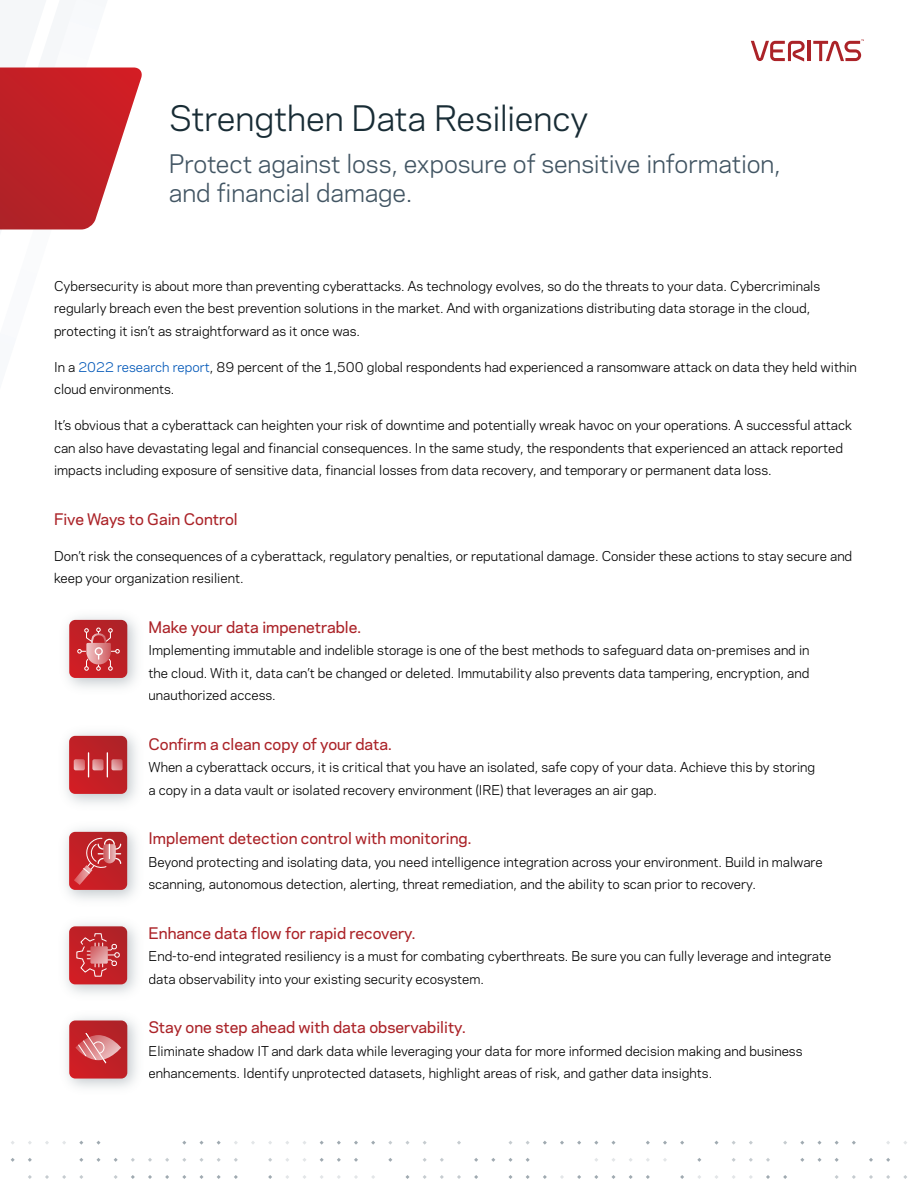
<style>
.page{position:relative;width:918px;height:1188px;background:#fff}
.page>*{position:absolute;margin:0;border:0;box-sizing:border-box;transform-origin:0 0}
.t1{font:33px "Polaris";letter-spacing:-.005em;color:#182c35}
.t2{font:24px/28.8px "Polaris";letter-spacing:-.005em;color:#425563}
.Paragraph_Title{font:500 15px "Polaris";color:#ab2328}
.Paragraph_Title-2{font:12.75px/22.5px "Polaris";color:#000}
.Body_Copy{font:12.75px/22.5px "Polaris";color:#000}
.s1{color:#0057b8}
</style>
<div class="page">
<hr style="left:808px;top:41px;width:3px;height:20px;background:#ab2328">
<svg style="left:751px;top:41px;width:54px;height:21px"></svg>
<svg style="left:813px;top:39px;width:51px;height:22px"></svg>
<svg style="left:0;top:67px;width:142px;height:163px"></svg>
<svg style="left:783px;top:1175px;width:4px;height:4px"></svg>
<svg style="left:766px;top:1158px;width:4px;height:4px"></svg>
<svg style="left:766px;top:1175px;width:4px;height:4px"></svg>
<svg style="left:749px;top:1158px;width:4px;height:4px"></svg>
<svg style="left:714px;top:1141px;width:5px;height:4px"></svg>
<svg style="left:697px;top:1158px;width:4px;height:4px"></svg>
<svg style="left:680px;top:1141px;width:4px;height:4px"></svg>
<svg style="left:680px;top:1175px;width:4px;height:4px"></svg>
<svg style="left:663px;top:1141px;width:4px;height:4px"></svg>
<svg style="left:646px;top:1141px;width:4px;height:4px"></svg>
<svg style="left:646px;top:1175px;width:4px;height:4px"></svg>
<svg style="left:629px;top:1175px;width:4px;height:4px"></svg>
<svg style="left:611px;top:1141px;width:5px;height:4px"></svg>
<svg style="left:611px;top:1175px;width:5px;height:4px"></svg>
<svg style="left:594px;top:1175px;width:4px;height:4px"></svg>
<svg style="left:577px;top:1141px;width:4px;height:4px"></svg>
<svg style="left:577px;top:1175px;width:4px;height:4px"></svg>
<svg style="left:560px;top:1141px;width:4px;height:4px"></svg>
<svg style="left:560px;top:1175px;width:4px;height:4px"></svg>
<svg style="left:543px;top:1141px;width:4px;height:4px"></svg>
<svg style="left:543px;top:1175px;width:4px;height:4px"></svg>
<svg style="left:526px;top:1158px;width:4px;height:4px"></svg>
<svg style="left:526px;top:1175px;width:4px;height:4px"></svg>
<svg style="left:508px;top:1141px;width:5px;height:4px"></svg>
<svg style="left:508px;top:1158px;width:5px;height:4px"></svg>
<svg style="left:508px;top:1175px;width:5px;height:4px"></svg>
<svg style="left:491px;top:1158px;width:4px;height:4px"></svg>
<svg style="left:474px;top:1158px;width:4px;height:4px"></svg>
<svg style="left:474px;top:1175px;width:4px;height:4px"></svg>
<svg style="left:457px;top:1141px;width:4px;height:4px"></svg>
<svg style="left:457px;top:1175px;width:4px;height:4px"></svg>
<svg style="left:440px;top:1158px;width:4px;height:4px"></svg>
<svg style="left:440px;top:1175px;width:4px;height:4px"></svg>
<svg style="left:423px;top:1175px;width:4px;height:4px"></svg>
<svg style="left:405px;top:1141px;width:5px;height:4px"></svg>
<svg style="left:405px;top:1175px;width:5px;height:4px"></svg>
<svg style="left:388px;top:1158px;width:4px;height:4px"></svg>
<svg style="left:371px;top:1141px;width:4px;height:4px"></svg>
<svg style="left:354px;top:1141px;width:4px;height:4px"></svg>
<svg style="left:354px;top:1158px;width:4px;height:4px"></svg>
<svg style="left:354px;top:1175px;width:4px;height:4px"></svg>
<svg style="left:337px;top:1141px;width:4px;height:4px"></svg>
<svg style="left:337px;top:1158px;width:4px;height:4px"></svg>
<svg style="left:320px;top:1158px;width:4px;height:4px"></svg>
<svg style="left:268px;top:1158px;width:4px;height:4px"></svg>
<svg style="left:268px;top:1175px;width:4px;height:4px"></svg>
<svg style="left:234px;top:1158px;width:4px;height:4px"></svg>
<svg style="left:234px;top:1175px;width:4px;height:4px"></svg>
<svg style="left:217px;top:1175px;width:4px;height:4px"></svg>
<svg style="left:199px;top:1141px;width:5px;height:4px"></svg>
<svg style="left:199px;top:1158px;width:5px;height:4px"></svg>
<svg style="left:199px;top:1175px;width:5px;height:4px"></svg>
<svg style="left:182px;top:1175px;width:4px;height:4px"></svg>
<svg style="left:165px;top:1158px;width:4px;height:4px"></svg>
<svg style="left:165px;top:1175px;width:4px;height:4px"></svg>
<svg style="left:148px;top:1158px;width:4px;height:4px"></svg>
<svg style="left:148px;top:1175px;width:4px;height:4px"></svg>
<svg style="left:131px;top:1158px;width:4px;height:4px"></svg>
<svg style="left:131px;top:1175px;width:4px;height:4px"></svg>
<svg style="left:114px;top:1158px;width:4px;height:4px"></svg>
<svg style="left:114px;top:1175px;width:4px;height:4px"></svg>
<svg style="left:96px;top:1141px;width:5px;height:4px"></svg>
<svg style="left:96px;top:1158px;width:5px;height:4px"></svg>
<svg style="left:79px;top:1158px;width:4px;height:4px"></svg>
<svg style="left:79px;top:1175px;width:4px;height:4px"></svg>
<svg style="left:62px;top:1175px;width:4px;height:4px"></svg>
<svg style="left:45px;top:1175px;width:4px;height:4px"></svg>
<svg style="left:28px;top:1158px;width:4px;height:4px"></svg>
<svg style="left:28px;top:1175px;width:4px;height:4px"></svg>
<svg style="left:11px;top:1158px;width:4px;height:4px"></svg>
<svg style="left:903px;top:1175px;width:4px;height:4px"></svg>
<svg style="left:886px;top:1158px;width:4px;height:4px"></svg>
<svg style="left:886px;top:1175px;width:4px;height:4px"></svg>
<svg style="left:869px;top:1158px;width:4px;height:4px"></svg>
<svg style="left:869px;top:1175px;width:4px;height:4px"></svg>
<svg style="left:852px;top:1141px;width:4px;height:4px"></svg>
<svg style="left:852px;top:1175px;width:4px;height:4px"></svg>
<svg style="left:835px;top:1158px;width:4px;height:4px"></svg>
<svg style="left:835px;top:1175px;width:4px;height:4px"></svg>
<svg style="left:817px;top:1141px;width:5px;height:4px"></svg>
<svg style="left:817px;top:1158px;width:5px;height:4px"></svg>
<svg style="left:800px;top:1158px;width:4px;height:4px"></svg>
<img style="left:66px;top:617px;width:71px;height:71px">
<svg style="left:69px;top:620px;width:58px;height:58px;background:#c73e43"></svg>
<img style="left:65px;top:732px;width:72px;height:72px">
<svg style="left:69px;top:736px;width:58px;height:58px;background:#c43238"></svg>
<img style="left:65px;top:828px;width:72px;height:260px">
<svg style="left:69px;top:832px;width:58px;height:58px;background:#c6393e"></svg>
<svg style="left:69px;top:926px;width:58px;height:58px;background:#c63a3f"></svg>
<svg style="left:69px;top:1020px;width:58px;height:59px;background:#c84146"></svg>
<h1 class="t1" style="left:169px;top:93px;width:421px">Strengthen Data Resiliency</h1>
<h2 class="t2" style="left:169px;top:148px;width:614px">Protect against loss, exposure of sensitive information, and financial damage.</h2>
<p class="Body_Copy" style="left:54px;top:274px;width:768px">Cybersecurity is about more than preventing cyberattacks. As technology evolves, so do the threats to your data. Cybercriminals regularly breach even the best prevention solutions in the market. And with organizations distributing data storage in the cloud, protecting it isn’t as straightforward as it once was.</p>
<p class="Body_Copy" style="left:54px;top:355px;width:804px">In a <span class="s1">2022 research report</span>, 89 percent of the 1,500 global respondents had experienced a ransomware attack on data they held within cloud environments.</p>
<p class="Body_Copy" style="left:54px;top:413px;width:800px">It’s obvious that a cyberattack can heighten your risk of downtime and potentially wreak havoc on your operations. A successful attack can also have devastating legal and financial consequences. In the same study, the respondents that experienced an attack reported impacts including exposure of sensitive data, financial losses from data recovery, and temporary or permanent data loss.</p>
<p class="Paragraph_Title" style="left:54px;top:508px;width:185px">Five Ways to Gain Control</p>
<p class="Body_Copy" style="left:54px;top:544px;width:800px">Don’t risk the consequences of a cyberattack, regulatory penalties, or reputational damage. Consider these actions to stay secure and keep your organization resilient.</p>
<p class="Paragraph_Title" style="left:148px;top:616px;width:214px">Make your data impenetrable.</p>
<p class="Paragraph_Title-2" style="left:148px;top:638px;width:663px;text-align:justify">Implementing immutable and indelible storage is one of the best methods to safeguard data on-premises and in the cloud. With it, data can’t be changed or deleted. Immutability also prevents data tampering, encryption, and unauthorized access.</p>
<p class="Paragraph_Title" style="left:148px;top:733px;width:245px">Confirm a clean copy of your data.</p>
<p class="Paragraph_Title-2" style="left:148px;top:755px;width:668px">When a cyberattack occurs, it is critical that you have an isolated, safe copy of your data. Achieve this by storing a copy in a data vault or isolated recovery environment (IRE) that leverages an air gap.</p>
<p class="Paragraph_Title" style="left:148px;top:827px;width:324px">Implement detection control with monitoring.</p>
<p class="Paragraph_Title-2" style="left:148px;top:850px;width:676px">Beyond protecting and isolating data, you need intelligence integration across your environment. Build in malware scanning, autonomous detection, alerting, threat remediation, and the ability to scan prior to recovery.</p>
<p class="Paragraph_Title" style="left:148px;top:922px;width:269px">Enhance data flow for rapid recovery.</p>
<p class="Paragraph_Title-2" style="left:148px;top:944px;width:685px">End-to-end integrated resiliency is a must for combating cyberthreats. Be sure you can fully leverage and integrate data observability into your existing security ecosystem.</p>
<p class="Paragraph_Title" style="left:148px;top:1016px;width:319px">Stay one step ahead with data observability.</p>
<p class="Paragraph_Title-2" style="left:148px;top:1039px;width:655px">Eliminate shadow IT and dark data while leveraging your data for more informed decision making and business enhancements. Identify unprotected datasets, highlight areas of risk, and gather data insights.</p>
</div>
